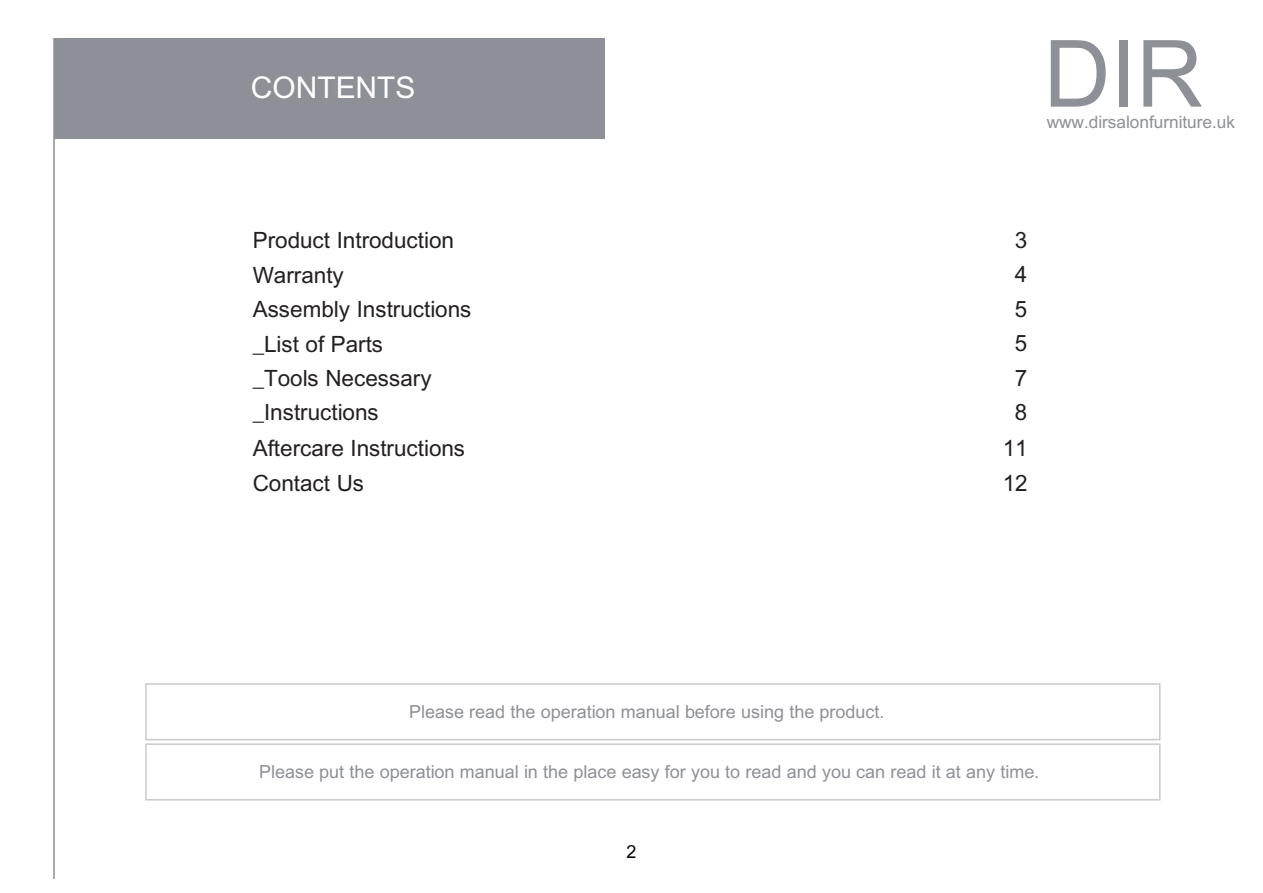
<style>
.page{position:relative;width:1263px;height:893px;background:#fff}
.page>*{position:absolute;margin:0;border:0;box-sizing:border-box;transform-origin:0 0}
.t1{font:93px "+Arial";color:#8e9097}
.t2{font:30px "+Arial";color:#fff}
.t3{font:22.5px/34.7px "+Arial";color:#231f20}
.t4{font:18px "+Arial";color:#8e9097}
.t5{font:18px "+Arial";color:#030303}
.t6{font:17.25px "+Arial";color:#8e9097}
</style>
<div class="page">
<div style="left:54px;top:38px;width:551px;height:101px;background:#8e9097"></div>
<hr style="left:53px;top:38px;width:2px;height:840px;background:#8e9097">
<div style="left:145px;top:683px;width:1015px;height:57px;border:2px solid #c7cacc"></div>
<div style="left:145px;top:743px;width:1015px;height:57px;border:2px solid #c7cacc"></div>
<h2 class="t2" style="left:251px;top:67px;width:166px">CONTENTS</h2>
<h1 class="t1" style="left:1043px;top:10px;width:161px">DIR</h1>
<p class="t6" style="left:1047px;top:110px;width:190px">www.dirsalonfurniture.uk</p>
<p class="t3" style="left:253px;top:223px;width:220px">Product Introduction<br>Warranty<br>Assembly Instructions _List of Parts<br>_Tools Necessary _Instructions<br>Aftercare Instructions<br>Contact Us</p>
<p class="t3" style="left:1003px;top:223px;width:26px;text-align:center">3<br>4<br>5<br>5<br>7<br>8<br>11<br>12</p>
<p class="t4" style="left:409px;top:699px;width:477px">Please read the operation manual before using the product.</p>
<p class="t4" style="left:259px;top:759px;width:782px">Please put the operation manual in the place easy for you to read and you can read it at any time.</p>
<p class="t5" style="left:626px;top:839px;width:11px">2</p>
</div>
